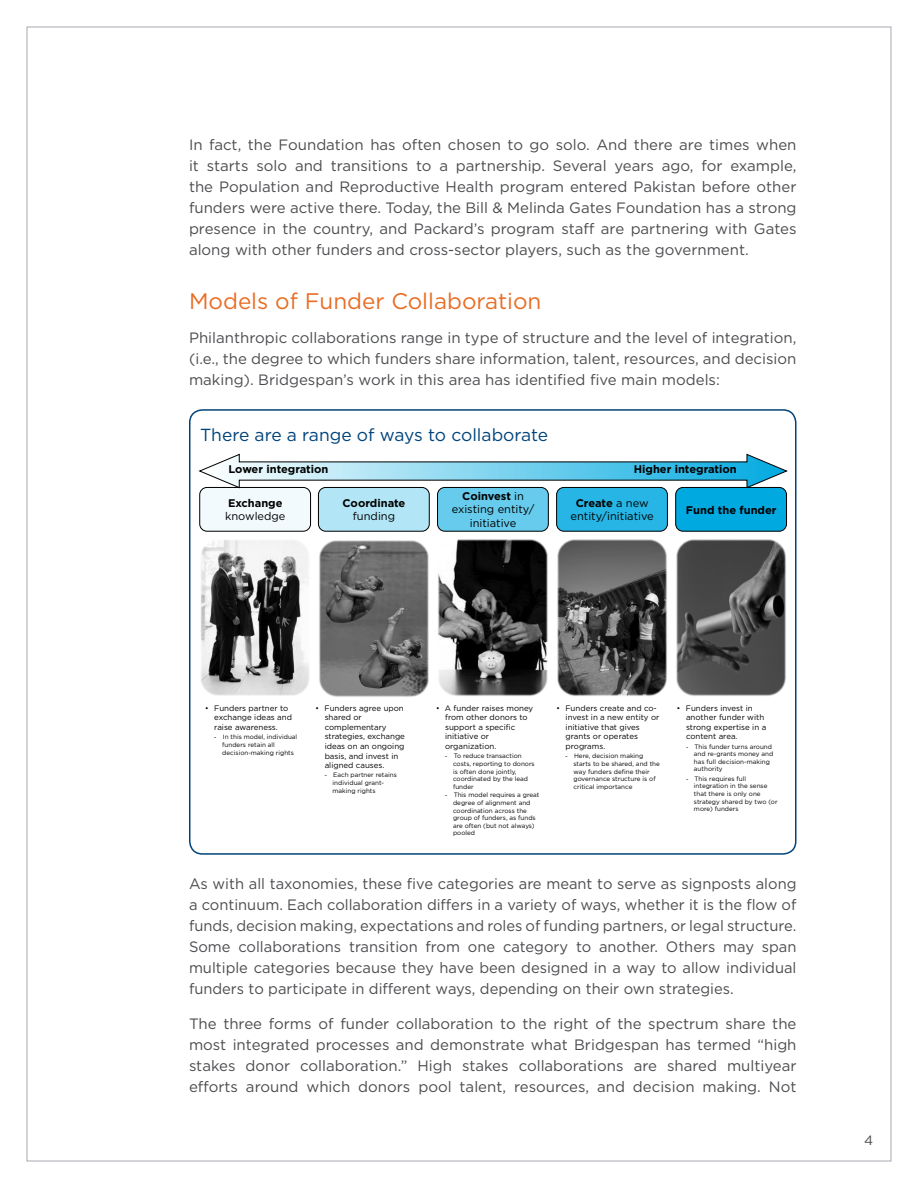
<style>
.page{position:relative;width:918px;height:1188px;background:#fff}
.page>*{position:absolute;margin:0;border:0;box-sizing:border-box;transform-origin:0 0}
._12-OrangeHead{font:22.5px "Gotham";color:#e96d24}
.t1{font:17.4px "Gotham";color:#00437a}
._08-BodyText{font:15px/21px "Gotham";color:#4b4c4f;text-align:justify}
.t2{font:13.5px "Gotham";color:#4b4c4f}
.t3{font:11.1px/12.8px "Gotham";color:#000;text-align:center}
.t4{font:700 11.1px/12.8px "Gotham";color:#000;text-align:center}
.t5{font:7.95px/9.4px "Gotham";color:#000}
.t6{font:6.3px/7.2px "Gotham";color:#000}
.s1{font-weight:700}
.s2{font-weight:400}
.s3{font-family:"Arial"}
</style>
<div class="page">
<svg style="left:199px;top:453px;width:589px;height:36px"></svg>
<div style="left:200px;top:487px;width:111px;height:44px;background:#f2fafd;border-radius:7px"></div>
<div style="left:199px;top:487px;width:112px;height:45px;border:1px solid #000;border-radius:7px"></div>
<div style="left:318px;top:487px;width:111px;height:44px;background:#b2e5f5;border-radius:7px"></div>
<div style="left:318px;top:487px;width:112px;height:45px;border:1px solid #000;border-radius:7px"></div>
<div style="left:557px;top:487px;width:110px;height:44px;background:#26b5e4;border-radius:7px"></div>
<div style="left:556px;top:487px;width:112px;height:45px;border:1px solid #000;border-radius:7px"></div>
<div style="left:676px;top:487px;width:111px;height:44px;background:#00a9e0;border-radius:7px"></div>
<div style="left:675px;top:487px;width:112px;height:45px;border:1px solid #000;border-radius:7px"></div>
<div style="left:438px;top:487px;width:110px;height:44px;background:#66cbec;border-radius:7px"></div>
<div style="left:437px;top:487px;width:112px;height:45px;border:1px solid #000;border-radius:7px"></div>
<img style="left:200px;top:540px;width:109px;height:156px">
<img style="left:319px;top:540px;width:110px;height:157px">
<img style="left:438px;top:539px;width:110px;height:157px">
<img style="left:557px;top:539px;width:110px;height:157px">
<img style="left:676px;top:539px;width:110px;height:157px">
<div style="left:189px;top:409px;width:607px;height:446px;border:2px solid #004279;border-radius:13px"></div>
<p class="_08-BodyText" style="left:189px;top:134px;width:609px">In fact, the Foundation has often chosen to go solo. And there are times when it starts solo and transitions to a partnership. Several years ago, for example, the Population and Reproductive Health program entered Pakistan before other funders were active there. Today, the Bill &amp; Melinda Gates Foundation has a strong presence in the country, and Packard’s program staff are partnering with Gates along with other funders and cross-sector players, such as the government.</p>
<p class="_12-OrangeHead" style="left:189px;top:286px;width:354px">Models of Funder Collaboration</p>
<p class="_08-BodyText" style="left:189px;top:327px;width:609px">Philanthropic collaborations range in type of structure and the level of integration, (i.e., the degree to which funders share information, talent, resources, and decision making). Bridgespan’s work in this area has identified five main models:</p>
<p class="t1" style="left:200px;top:424px;width:350px">There are a range of ways to collaborate</p>
<p class="t4" style="left:229px;top:463px;width:102px">Lower integration</p>
<p class="t4" style="left:634px;top:463px;width:105px">Higher integration</p>
<p class="t3" style="left:225px;top:497px;width:62px;text-align:left"><span class="s1">Exchange </span>knowledge</p>
<p class="t4" style="left:343px;top:497px;width:64px">Coordinate <span class="s2">funding</span></p>
<p class="t3" style="left:571px;top:497px;width:85px"><span class="s1">Create</span> a new entity/initiative</p>
<p class="t4" style="left:686px;top:503px;width:92px">Fund the funder</p>
<p class="t3" style="left:452px;top:490px;width:84px"><span class="s1">Coinvest</span> in existing entity/ initiative</p>
<p class="t5" style="left:214px;top:703px;width:79px;text-indent:-9px"><span class="s3">•</span> Funders partner to exchange ideas and raise awareness.</p>
<p class="t6" style="left:222px;top:733px;width:77px;text-indent:-8px"><span class="s3">-</span> In this model, individual funders retain all</p>
<p class="t6" style="left:222px;top:749px;width:73px">decision-making rights</p>
<p class="t5" style="left:325px;top:703px;width:82px;text-indent:-9px"><span class="s3">•</span> Funders agree upon shared or complementary strategies, exchange ideas on an ongoing basis, and invest in aligned causes.</p>
<p class="t6" style="left:333px;top:772px;width:66px;text-indent:-8px"><span class="s3">-</span> Each partner retains individual grant-</p>
<p class="t6" style="left:333px;top:787px;width:45px">making rights</p>
<p class="t5" style="left:445px;top:703px;width:90px;text-indent:-9px"><span class="s3">•</span> A funder raises money from other donors to support a specific initiative or organization.</p>
<p class="t6" style="left:453px;top:752px;width:83px;text-indent:-8px"><span class="s3">-</span> To reduce transaction costs, reporting to donors</p>
<p class="t6" style="left:453px;top:768px;width:77px">is often done jointly, coordinated by the lead</p>
<p class="t6" style="left:453px;top:783px;width:22px">funder</p>
<p class="t6" style="left:453px;top:791px;width:88px;line-height:7.9px;text-indent:-8px"><span class="s3">-</span> This model requires a great degree of alignment and coordination across the</p>
<p class="t6" style="left:453px;top:814px;width:84px;line-height:7.9px">group of funders, as funds are often (but not always)</p>
<p class="t6" style="left:453px;top:829px;width:24px">pooled</p>
<p class="t5" style="left:566px;top:703px;width:95px;text-indent:-9px"><span class="s3">•</span> Funders create and co&shy;invest in a new entity or initiative that gives grants or operates programs.</p>
<p class="t6" style="left:574px;top:752px;width:88px;text-indent:-8px"><span class="s3">-</span> Here, decision making starts to be shared, and the</p>
<p class="t6" style="left:574px;top:768px;width:84px">way funders define their governance structure is of</p>
<p class="t6" style="left:574px;top:783px;width:60px">critical importance</p>
<p class="t5" style="left:686px;top:703px;width:82px;text-indent:-9px"><span class="s3">•</span> Funders invest in another funder with strong expertise in a content area.</p>
<p class="t6" style="left:686px;top:743px;width:89px;text-align:right"><span class="s3">-</span> This funder turns around and re-grants money and</p>
<p class="t6" style="left:694px;top:758px;width:77px">has full decision-making authority</p>
<p class="t6" style="left:694px;top:775px;width:75px;text-indent:-8px"><span class="s3">-</span> This requires full integration in the sense</p>
<p class="t6" style="left:694px;top:789px;width:85px;line-height:7.9px">that there is only one strategy shared by two (or</p>
<p class="t6" style="left:694px;top:805px;width:46px">more) funders</p>
<p class="_08-BodyText" style="left:189px;top:873px;width:609px">As with all taxonomies, these five categories are meant to serve as signposts along a continuum. Each collaboration differs in a variety of ways, whether it is the flow of funds, decision making, expectations and roles of funding partners, or legal structure.<br>Some collaborations transition from one category to another. Others may span multiple categories because they have been designed in a way to allow individual funders to participate in different ways, depending on their own strategies.</p>
<p class="_08-BodyText" style="left:189px;top:1013px;width:609px">The three forms of funder collaboration to the right of the spectrum share the most integrated processes and demonstrate what Bridgespan has termed “high stakes donor collaboration.” High stakes collaborations are shared multiyear efforts around which donors pool talent, resources, and decision making. Not</p>
<p class="t2" style="left:864px;top:1131px;width:11px">4</p>
</div>
